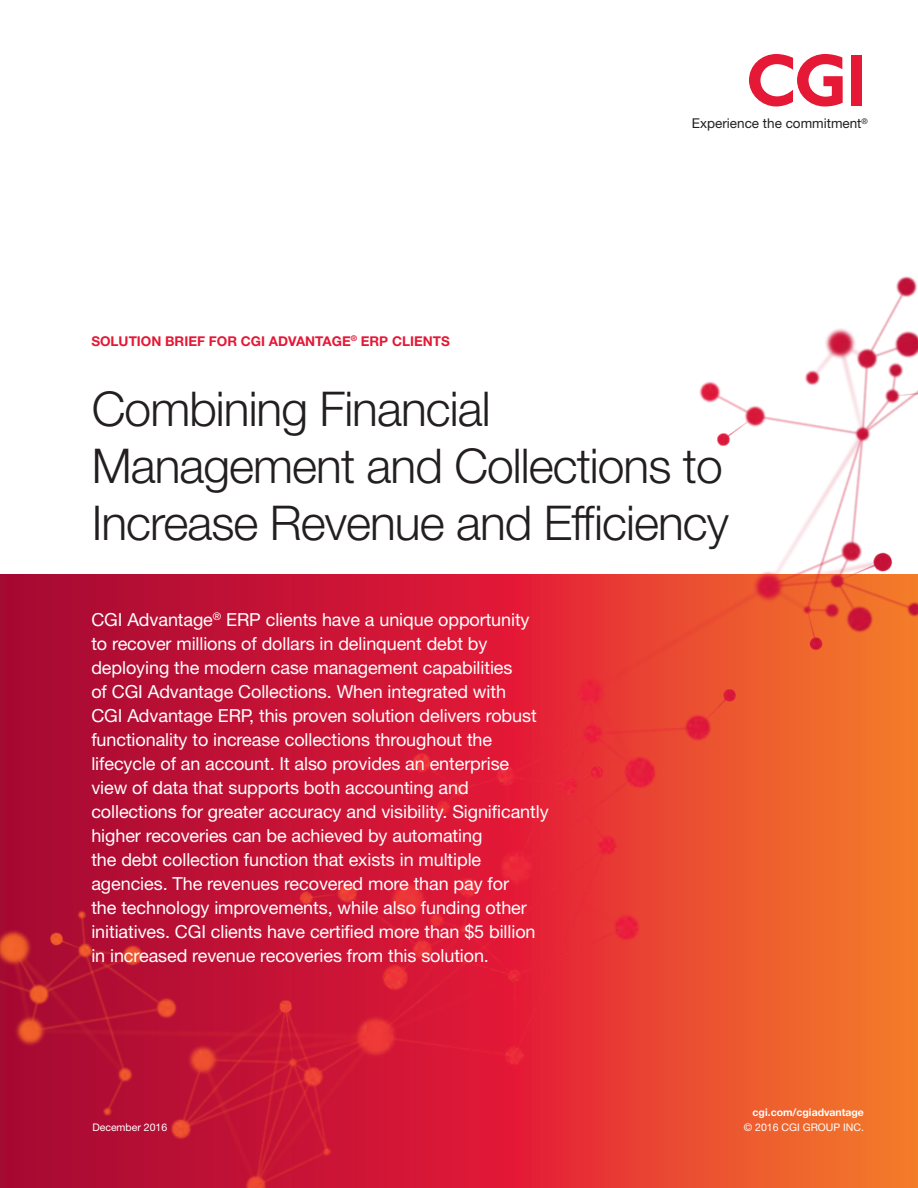
<style>
.page{position:relative;width:918px;height:1188px;background:#fff}
.page>*{position:absolute;margin:0;border:0;box-sizing:border-box;transform-origin:0 0}
.t1{font:300 48px/57px "Helvetica Neue LT Std";letter-spacing:-.02em;color:#231f20}
.t2{font:18px/24px "Helvetica Neue LT Std";letter-spacing:-.005em;color:#fff}
.t3{font:700 13.5px "Helvetica Neue LT Std";color:#e51836}
.t4{font:13.5px "Helvetica Neue LT Std";color:#231f20}
.t5{font:10.5px "Helvetica Neue LT Std";color:#fff}
.t6{font:700 10.5px "Helvetica Neue LT Std";color:#fff}
</style>
<div class="page">
<svg style="left:749px;top:54px;width:94px;height:52px"></svg>
<div style="left:851px;top:55px;width:11px;height:50px;background:#e51836"></div>
<img style="left:0;top:276px;width:918px;height:912px">
<p class="t3" style="left:91px;top:332px;width:360px">SOLUTION BRIEF FOR CGI ADVANTAGE<sup>®</sup> ERP CLIENTS</p>
<p class="t4" style="left:692px;top:116px;width:177px">Experience the commitment<sup>®</sup></p>
<p class="t1" style="left:92px;top:379px;width:639px">Combining Financial<br>Management and Collections to<br>Increase Revenue and Efficiency</p>
<p class="t2" style="left:91px;top:608px;width:459px">CGI Advantage<sup>®</sup> ERP clients have a unique opportunity to recover millions of dollars in delinquent debt by deploying the modern case management capabilities<br>of CGI Advantage Collections. When integrated with<br>CGI Advantage ERP, this proven solution delivers robust functionality to increase collections throughout the lifecycle of an account. It also provides an enterprise view of data that supports both accounting and collections for greater accuracy and visibility. Significantly higher recoveries can be achieved by automating<br>the debt collection function that exists in multiple agencies. The revenues recovered more than pay for<br>the technology improvements, while also funding other initiatives. CGI clients have certified more than $5 billion in increased revenue recoveries from this solution.</p>
<p class="t5" style="left:92px;top:1121px;width:76px">December 2016</p>
<p class="t6" style="left:753px;top:1106px;width:113px">cgi.com/cgiadvantage</p>
<p class="t5" style="left:744px;top:1121px;width:122px">© 2016 CGI GROUP INC.</p>
</div>
